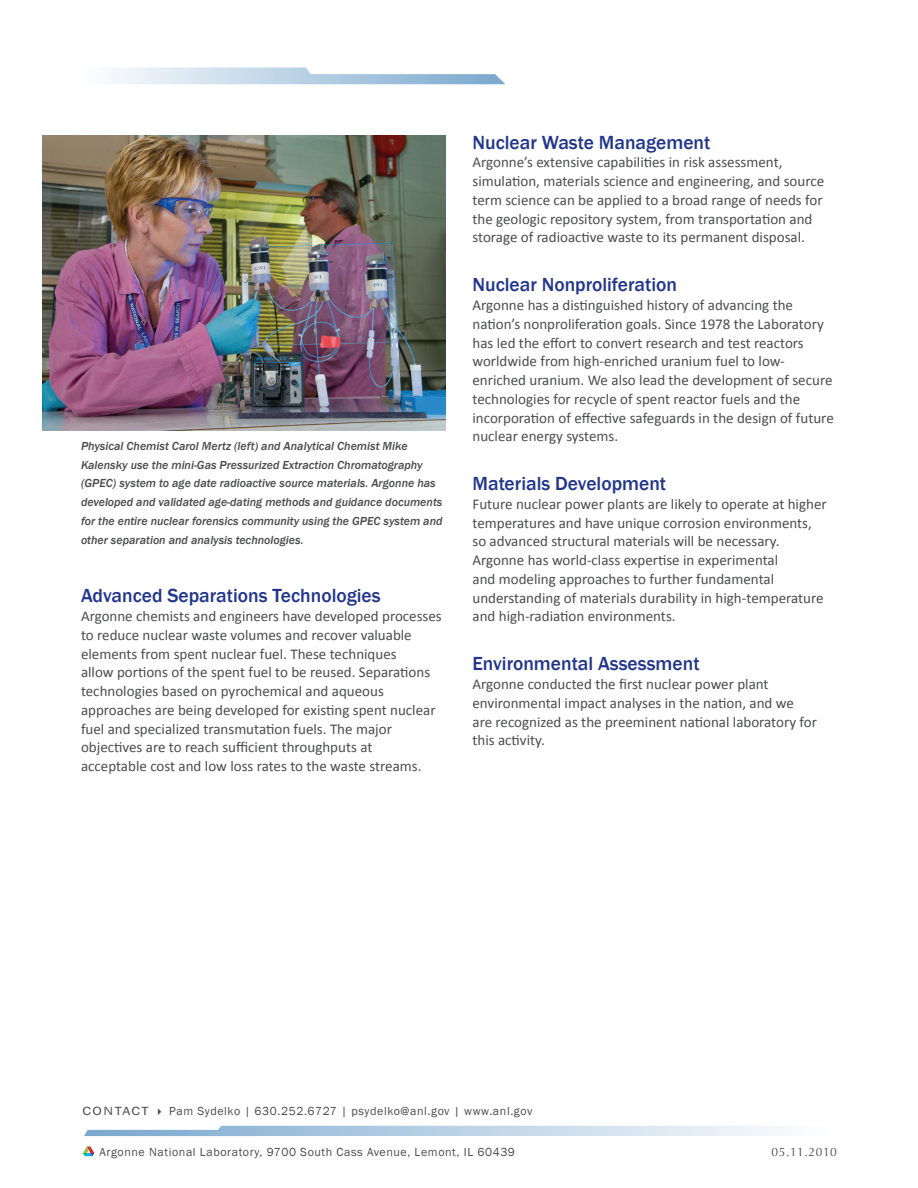
<style>
.page{position:relative;width:918px;height:1188px;background:#fff}
.page>*{position:absolute;margin:0;border:0;box-sizing:border-box;transform-origin:0 0}
.First_Level_Heading{font:500 19.5px "Franklin Gothic";color:#21368b}
.Text_85__Gray{font:15px/18.8px "Calibri";color:#4b4c4d}
.Caption_Text{font:italic 500 12px/18.8px "Franklin Gothic";color:#4b4c4d}
.Contact_Text{font:12px "Franklin Gothic";letter-spacing:.05em;color:#4b4c4d}
.Date{font:12px "Optima";letter-spacing:.05em;color:#4b4c4d}
.s1{font-size:12.15px}
</style>
<div class="page">
<svg style="left:84px;top:1126px;width:696px;height:10px;background:#c0d5e7"></svg>
<svg style="left:83px;top:1147px;width:11px;height:9px"></svg>
<svg style="left:112px;top:68px;width:393px;height:16px"></svg>
<img style="left:42px;top:135px;width:404px;height:295px">
<p class="Caption_Text" style="left:81px;top:437px;width:363px">Physical Chemist Carol Mertz (left) and Analytical Chemist Mike Kalensky use the mini-Gas Pressurized Extraction Chromatography (GPEC) system to age date radioactive source materials. Argonne has developed and validated age-dating methods and guidance documents for the entire nuclear forensics community using the GPEC system and other separation and analysis technologies.</p>
<p class="First_Level_Heading" style="left:81px;top:584px;width:301px">Advanced Separations Technologies</p>
<p class="Text_85__Gray" style="left:81px;top:606px;width:362px">Argonne chemists and engineers have developed processes to reduce nuclear waste volumes and recover valuable elements from spent nuclear fuel. These techniques<br>allow portions of the spent fuel to be reused. Separations technologies based on pyrochemical and aqueous approaches are being developed for existing spent nuclear fuel and specialized transmutation fuels. The major objectives are to reach sufficient throughputs at acceptable cost and low loss rates to the waste streams.</p>
<p class="First_Level_Heading" style="left:472px;top:130px;width:239px">Nuclear Waste Management</p>
<p class="Text_85__Gray" style="left:472px;top:152px;width:353px">Argonne’s extensive capabilities in risk assessment, simulation, materials science and engineering, and source term science can be applied to a broad range of needs for the geologic repository system, from transportation and storage of radioactive waste to its permanent disposal.</p>
<p class="First_Level_Heading" style="left:472px;top:273px;width:206px">Nuclear Nonproliferation</p>
<p class="Text_85__Gray" style="left:472px;top:295px;width:363px">Argonne has a distinguished history of advancing the nation’s nonproliferation goals. Since 1978 the Laboratory has led the effort to convert research and test reactors worldwide from high-enriched uranium fuel to low&shy;enriched uranium. We also lead the development of secure technologies for recycle of spent reactor fuels and the incorporation of effective safeguards in the design of future nuclear energy systems.</p>
<p class="First_Level_Heading" style="left:472px;top:472px;width:195px">Materials Development</p>
<p class="Text_85__Gray" style="left:472px;top:494px;width:356px">Future nuclear power plants are likely to operate at higher temperatures and have unique corrosion environments, so advanced structural materials will be necessary.<br>Argonne has world-class expertise in experimental<br>and modeling approaches to further fundamental understanding of materials durability in high-temperature and high-radiation environments.</p>
<p class="First_Level_Heading" style="left:472px;top:652px;width:229px">Environmental Assessment</p>
<p class="Text_85__Gray" style="left:472px;top:674px;width:346px">Argonne conducted the first nuclear power plant environmental impact analyses in the nation, and we are recognized as the preeminent national laboratory for this activity.</p>
<p class="Contact_Text" style="left:82px;top:1103px;width:452px"><span class="s1">CONTACT</span> ✔ Pam Sydelko | 630.252.6727 | psydelko@anl.gov | www.anl.gov</p>
<p class="Contact_Text" style="left:99px;top:1144px;width:417px">Argonne National Laboratory, 9700 South Cass Avenue, Lemont, IL 60439</p>
<p class="Date" style="left:772px;top:1144px;width:67px">05.11.2010</p>
</div>
